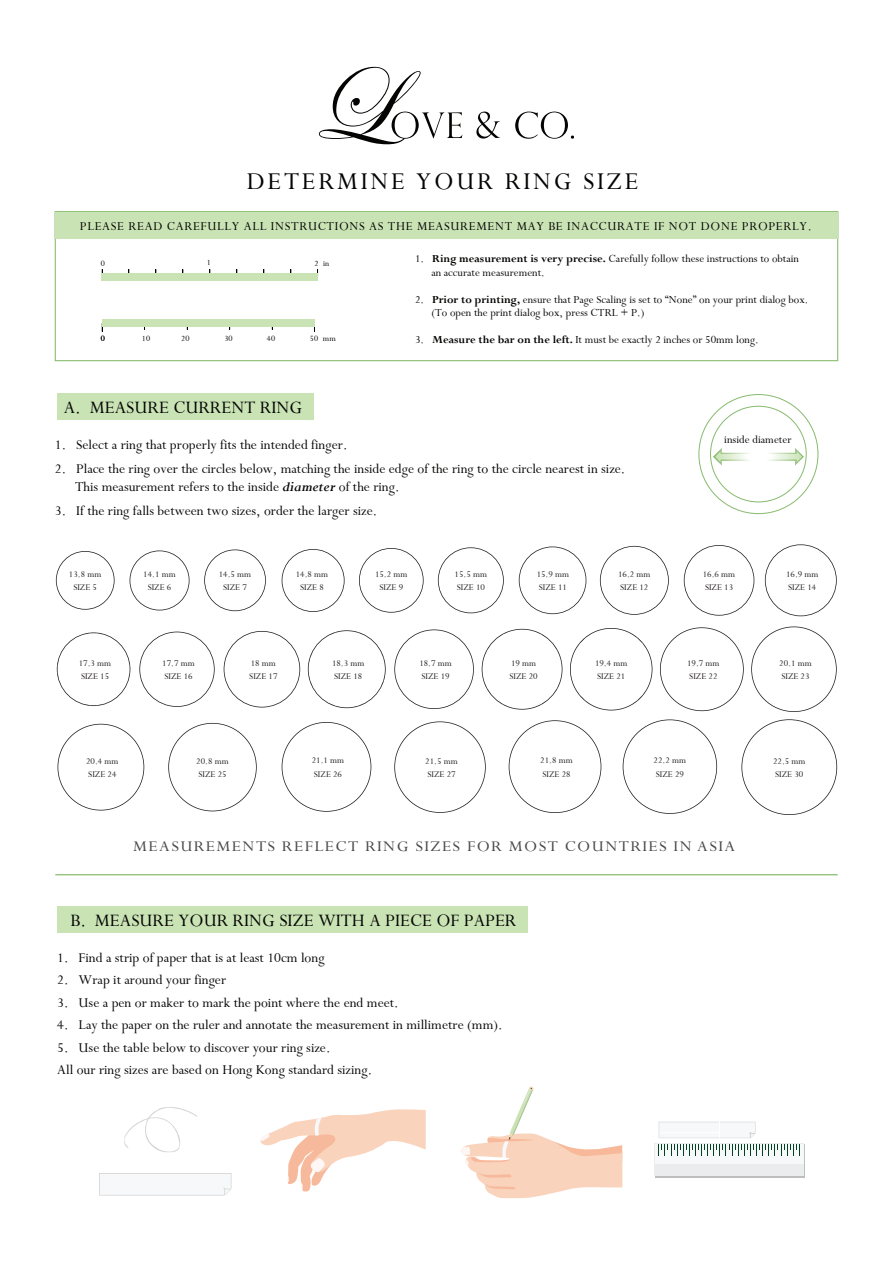
<style>
.page{position:relative;width:893px;height:1263px;background:#fff}
.page>*{position:absolute;margin:0;border:0;box-sizing:border-box;transform-origin:0 0}
.t1{font:27px "Perpetua";letter-spacing:.1em;color:#040503}
.t2{font:19.5px "Perpetua";color:#040503}
.t3{font:16.5px "Perpetua";letter-spacing:.075em;color:#494949;scale:1.1 1}
.t4{font:15px/22.5px "Perpetua";color:#040503}
.t5{font:13.5px "Perpetua";letter-spacing:.05em;color:#040503}
.t6{font:12.15px "Perpetua";color:#040503}
.t7{font:12px/13.5px "Perpetua";color:#040503}
.t8{font:9.75px/13.5px "Perpetua";color:#231f20}
.t9{font:9px "Perpetua";color:#040503}
.s1{font-weight:700}
.s2{font-weight:700;font-style:italic}
</style>
<div class="page">
<div style="left:55px;top:211px;width:783px;height:150px;border:1px solid #87bb6d"></div>
<div style="left:55px;top:212px;width:783px;height:26px;background:#c9e3b5"></div>
<div style="left:102px;top:320px;width:212px;height:7px;background:#c9e3b5"></div>
<div style="left:102px;top:273px;width:216px;height:7px;background:#c9e3b5"></div>
<div style="left:57px;top:907px;width:471px;height:26px;background:#c9e3b5"></div>
<svg style="left:319px;top:67px;width:255px;height:77px"></svg>
<div style="left:57px;top:393px;width:257px;height:26px;background:#c9e3b5"></div>
<svg style="left:713px;top:448px;width:36px;height:18px"></svg>
<svg style="left:769px;top:448px;width:35px;height:18px"></svg>
<hr style="left:55px;top:874px;width:783px;height:1px;background:#87bb6d">
<svg style="left:56px;top:551px;width:59px;height:59px"></svg>
<svg style="left:130px;top:550px;width:60px;height:60px"></svg>
<svg style="left:204px;top:549px;width:62px;height:62px"></svg>
<svg style="left:282px;top:549px;width:63px;height:63px"></svg>
<svg style="left:359px;top:548px;width:65px;height:65px"></svg>
<svg style="left:438px;top:547px;width:66px;height:66px"></svg>
<svg style="left:519px;top:546px;width:67px;height:68px"></svg>
<svg style="left:600px;top:546px;width:69px;height:69px"></svg>
<svg style="left:684px;top:545px;width:70px;height:71px"></svg>
<svg style="left:765px;top:544px;width:72px;height:72px"></svg>
<svg style="left:57px;top:632px;width:73px;height:74px"></svg>
<svg style="left:139px;top:632px;width:76px;height:75px"></svg>
<svg style="left:224px;top:631px;width:76px;height:76px"></svg>
<svg style="left:308px;top:630px;width:78px;height:78px"></svg>
<svg style="left:394px;top:629px;width:80px;height:80px"></svg>
<svg style="left:482px;top:629px;width:80px;height:81px"></svg>
<svg style="left:570px;top:628px;width:82px;height:82px"></svg>
<svg style="left:660px;top:627px;width:84px;height:84px"></svg>
<svg style="left:751px;top:626px;width:86px;height:86px"></svg>
<svg style="left:58px;top:724px;width:86px;height:86px"></svg>
<svg style="left:168px;top:723px;width:89px;height:88px"></svg>
<svg style="left:282px;top:722px;width:89px;height:90px"></svg>
<svg style="left:394px;top:721px;width:92px;height:92px"></svg>
<svg style="left:509px;top:720px;width:92px;height:93px"></svg>
<svg style="left:623px;top:719px;width:94px;height:95px"></svg>
<svg style="left:741px;top:719px;width:96px;height:96px"></svg>
<svg style="left:124px;top:1107px;width:74px;height:46px"></svg>
<svg style="left:99px;top:1173px;width:133px;height:22px"></svg>
<div style="left:655px;top:1144px;width:150px;height:33px;background:#bdbebf"></div>
<div style="left:655px;top:1144px;width:149px;height:32px;background:#eaeced"></div>
<div style="left:655px;top:1144px;width:149px;height:19px;background:#f6f8f9"></div>
<svg style="left:658px;top:1144px;width:142px;height:11px"></svg>
<svg style="left:659px;top:1122px;width:97px;height:16px"></svg>
<svg style="left:260px;top:1109px;width:166px;height:83px"></svg>
<svg style="left:461px;top:1086px;width:161px;height:112px"></svg>
<h1 class="t1" style="left:247px;top:172px;width:393px">DETERMINE YOUR RING SIZE</h1>
<p class="t5" style="left:80px;top:222px;width:733px">PLEASE READ CAREFULLY ALL INSTRUCTIONS AS THE MEASUREMENT MAY BE INACCURATE IF NOT DONE PROPERLY.</p>
<p class="t7" style="left:431px;top:254px;width:369px;text-indent:-16px">1. <span class="s1">Ring measurement is very precise.</span> Carefully follow these instructions to obtain an accurate measurement.</p>
<p class="t7" style="left:431px;top:294px;width:378px;text-indent:-16px">2. <span class="s1">Prior to printing,</span> ensure that Page Scaling is set to “None” on your print dialog box. (To open the print dialog box, press CTRL + P.)</p>
<p class="t7" style="left:415px;top:335px;width:345px">3. <span class="s1">Measure the bar on the left.</span> It must be exactly 2 inches or 50mm long.</p>
<p class="t9" style="left:101px;top:261px;width:6px">0</p>
<p class="t9" style="left:207px;top:259px;width:6px">1</p>
<p class="t9" style="left:314px;top:261px;width:16px">2 in</p>
<p class="t9" style="left:101px;top:336px;width:6px">0</p>
<p class="t9" style="left:142px;top:336px;width:10px">10</p>
<p class="t9" style="left:181px;top:336px;width:10px">20</p>
<p class="t9" style="left:267px;top:336px;width:10px">40</p>
<p class="t9" style="left:224px;top:336px;width:10px">30</p>
<p class="t9" style="left:310px;top:336px;width:27px">50 mm</p>
<h2 class="t2" style="left:64px;top:400px;width:240px">A. MEASURE CURRENT RING</h2>
<p class="t4" style="left:55px;top:434px;width:294px">1. Select a ring that properly fits the intended finger.</p>
<p class="t4" style="left:75px;top:460px;width:552px;line-height:18px;text-indent:-20px">2. Place the ring over the circles below, matching the inside edge of the ring to the circle nearest in size.<br>This measurement refers to the inside <span class="s2">diameter</span> of the ring.</p>
<p class="t4" style="left:55px;top:500px;width:324px">3. If the ring falls between two sizes, order the larger size.</p>
<p class="t6" style="left:724px;top:433px;width:69px">inside diameter</p>
<p class="t8" style="left:69px;top:568px;width:34px;text-align:center">13.8 mm<br>SIZE 5</p>
<p class="t8" style="left:143px;top:568px;width:34px;text-align:center">14.1 mm<br>SIZE 6</p>
<p class="t8" style="left:219px;top:568px;width:34px;text-align:center">14.5 mm<br>SIZE 7</p>
<p class="t8" style="left:296px;top:568px;width:34px;text-align:center">14.8 mm<br>SIZE 8</p>
<p class="t8" style="left:375px;top:568px;width:34px;text-align:center">15.2 mm<br>SIZE 9</p>
<p class="t8" style="left:455px;top:568px;width:34px">15.5 mm<br>SIZE 10</p>
<p class="t8" style="left:537px;top:568px;width:34px">15.9 mm<br>SIZE 11</p>
<p class="t8" style="left:618px;top:568px;width:34px">16.2 mm<br>SIZE 12</p>
<p class="t8" style="left:703px;top:568px;width:34px">16.6 mm<br>SIZE 13</p>
<p class="t8" style="left:786px;top:568px;width:34px">16.9 mm<br>SIZE 14</p>
<p class="t8" style="left:79px;top:657px;width:34px">17.3 mm<br>SIZE 15</p>
<p class="t8" style="left:162px;top:657px;width:34px">17.7 mm<br>SIZE 16</p>
<p class="t8" style="left:249px;top:657px;width:30px">18 mm<br>SIZE 17</p>
<p class="t8" style="left:332px;top:657px;width:34px">18.3 mm<br>SIZE 18</p>
<p class="t8" style="left:419px;top:657px;width:34px">18.7 mm<br>SIZE 19</p>
<p class="t8" style="left:509px;top:657px;width:30px">19 mm<br>SIZE 20</p>
<p class="t8" style="left:595px;top:657px;width:34px">19.4 mm<br>SIZE 21</p>
<p class="t8" style="left:687px;top:657px;width:34px">19.7 mm<br>SIZE 22</p>
<p class="t8" style="left:779px;top:657px;width:34px">20.1 mm<br>SIZE 23</p>
<p class="t8" style="left:86px;top:755px;width:34px">20.4 mm<br>SIZE 24</p>
<p class="t8" style="left:196px;top:755px;width:34px">20.8 mm<br>SIZE 25</p>
<p class="t8" style="left:312px;top:755px;width:34px">21.1 mm<br>SIZE 26</p>
<p class="t8" style="left:425px;top:755px;width:34px">21.5 mm<br>SIZE 27</p>
<p class="t8" style="left:540px;top:755px;width:34px">21.8 mm<br>SIZE 28</p>
<p class="t8" style="left:654px;top:755px;width:34px">22.2 mm<br>SIZE 29</p>
<p class="t8" style="left:773px;top:755px;width:34px">22.5 mm<br>SIZE 30</p>
<p class="t3" style="left:133px;top:840px;width:549px">MEASUREMENTS REFLECT RING SIZES FOR MOST COUNTRIES IN ASIA</p>
<h2 class="t2" style="left:70px;top:913px;width:448px">B. MEASURE YOUR RING SIZE WITH A PIECE OF PAPER</h2>
<p class="t4" style="left:57px;top:946px;width:269px">1. Find a strip of paper that is at least 10cm long</p>
<p class="t4" style="left:57px;top:969px;width:170px">2. Wrap it around your finger</p>
<p class="t4" style="left:57px;top:991px;width:343px">3. Use a pen or maker to mark the point where the end meet.</p>
<p class="t4" style="left:57px;top:1014px;width:447px">4. Lay the paper on the ruler and annotate the measurement in millimetre (mm).</p>
<p class="t4" style="left:57px;top:1036px;width:316px">5. Use the table below to discover your ring size.<br>All our ring sizes are based on Hong Kong standard sizing.</p>
</div>
